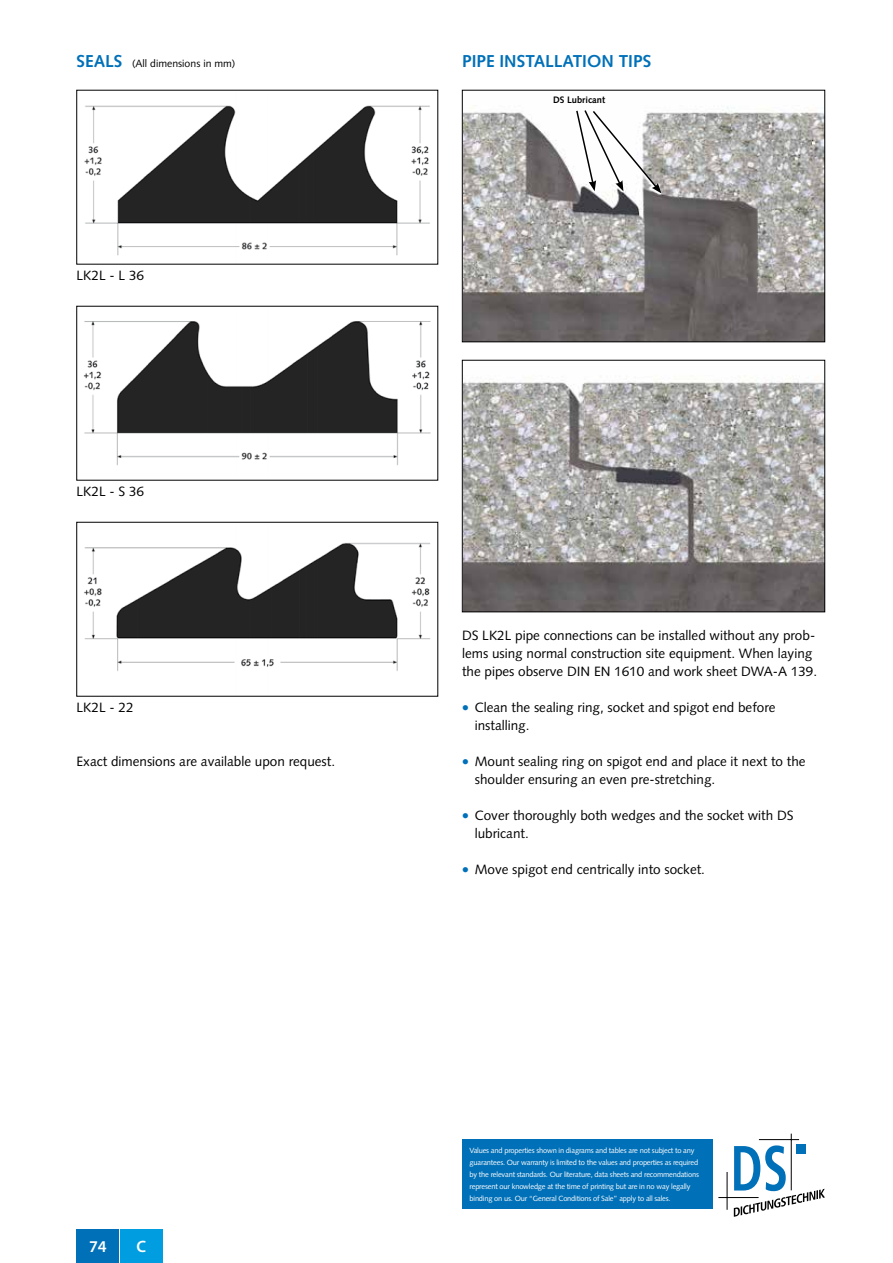
<style>
.page{position:relative;width:893px;height:1263px;background:#fff}
.page>*{position:absolute;margin:0;border:0;box-sizing:border-box;transform-origin:0 0}
.t1{font:700 17.25px "Syntax LT Std";color:#0070b8}
.t2{font:600 16.5px "Myriad Pro";color:#fff}
.t3{font:13.5px/18px "Syntax LT Std";color:#000}
.t4{font:10.5px "Syntax LT Std";color:#000}
.t5{font:700 9.3px "Syntax LT Std";color:#000}
.t6{font:7.5px/12px "Syntax LT Std";letter-spacing:-.025em;color:#fff}
.s1{font-weight:700;font-size:17.25px;color:#0070b8}
</style>
<div class="page">
<svg style="left:734px;top:1145px;width:91px;height:72px"></svg>
<hr style="left:791px;top:1133px;width:1px;height:57px;background:#000">
<hr style="left:759px;top:1139px;width:40px;height:1px;background:#000">
<hr style="left:727px;top:1172px;width:1px;height:38px;background:#000">
<hr style="left:718px;top:1197px;width:41px;height:1px;background:#000">
<div style="left:77px;top:1229px;width:42px;height:34px;background:#0070b8"></div>
<div style="left:462px;top:1140px;width:250px;height:69px;background:#0070b8"></div>
<div style="left:120px;top:1229px;width:42px;height:34px;background:#009ee0"></div>
<img style="left:464px;top:107px;width:359px;height:233px">
<div style="left:462px;top:90px;width:363px;height:252px;border:1px solid #000"></div>
<img style="left:464px;top:380px;width:359px;height:230px">
<div style="left:462px;top:360px;width:363px;height:252px;border:1px solid #000"></div>
<img style="left:84px;top:105px;width:346px;height:151px">
<img style="left:83px;top:321px;width:348px;height:144px">
<img style="left:84px;top:542px;width:347px;height:129px">
<svg style="left:567px;top:107px;width:96px;height:98px"></svg>
<p class="t4" style="left:77px;top:57px;width:160px"><span class="s1">SEALS</span> (All dimensions in mm)</p>
<p class="t1" style="left:462px;top:51px;width:191px">PIPE INSTALLATION TIPS</p>
<p class="t3" style="left:77px;top:267px;width:69px">LK2L - L 36</p>
<p class="t3" style="left:77px;top:483px;width:69px">LK2L - S 36</p>
<p class="t3" style="left:77px;top:699px;width:59px">LK2L - 22</p>
<p class="t3" style="left:77px;top:753px;width:260px">Exact dimensions are available upon request.</p>
<p class="t2" style="left:89px;top:1236px;width:19px">74</p>
<p class="t2" style="left:136px;top:1236px;width:11px">C</p>
<p class="t5" style="left:553px;top:95px;width:53px">DS Lubricant</p>
<p class="t3" style="left:462px;top:627px;width:357px">DS LK2L pipe connections can be installed without any prob&shy;lems using normal construction site equipment. When laying the pipes observe DIN EN 1610 and work sheet DWA-A 139.</p>
<p class="t3" style="left:475px;top:699px;width:302px">Clean the sealing ring, socket and spigot end before installing.</p>
<p class="t3" style="left:475px;top:753px;width:332px">Mount sealing ring on spigot end and place it next to the shoulder ensuring an even pre-stretching.</p>
<p class="t3" style="left:475px;top:807px;width:320px">Cover thoroughly both wedges and the socket with DS lubricant.</p>
<p class="t3" style="left:475px;top:861px;width:232px">Move spigot end centrically into socket.</p>
<p class="t6" style="left:470px;top:1145px;width:231px">Values and properties shown in diagrams and tables are not subject to any guarantees. Our warranty is limited to the values and properties as required by the relevant standards. Our literature, data sheets and recommendations represent our knowledge at the time of printing but are in no way legally binding on us. Our “General Conditions of Sale” apply to all sales.</p>
</div>
